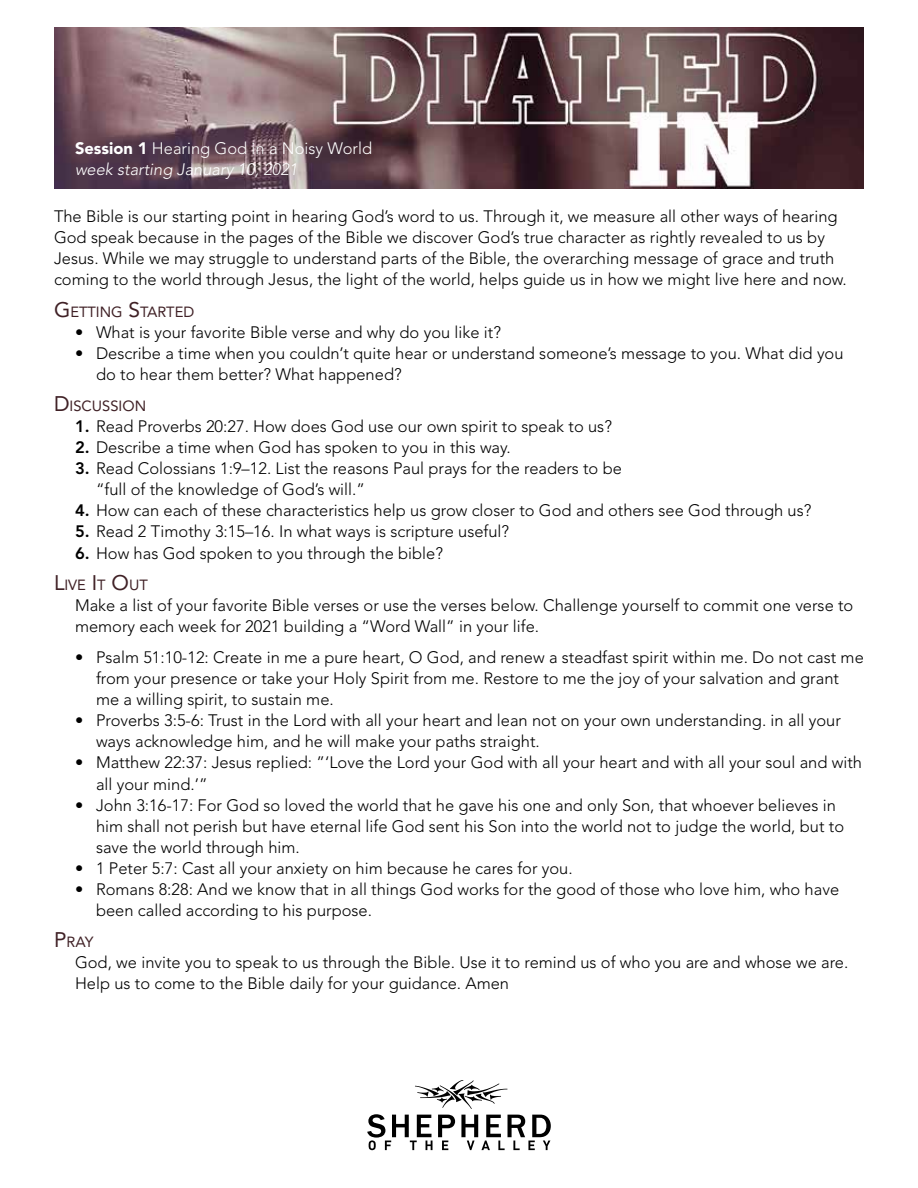
<style>
.page{position:relative;width:918px;height:1188px;background:#fff}
.page>*{position:absolute;margin:0;border:0;box-sizing:border-box;transform-origin:0 0}
.t1{font:300 16.5px/21px "Avenir LT Std";color:#000}
.t2{font:italic 300 16.5px/21px "Avenir LT Std";color:#fff}
.t3{font:14.7px "Avenir LT Std";color:#402126}
.s1{font-weight:900;font-style:normal}
.s2{font-style:normal}
.s3{font-size:21px}
.s4{font-weight:800}
</style>
<div class="page">
<svg style="left:367px;top:1080px;width:184px;height:70px"></svg>
<img style="left:54px;top:27px;width:810px;height:162px">
<p class="t2" style="left:75px;top:138px;width:299px"><span class="s1">Session 1</span> <span class="s2">Hearing God in a Noisy World </span>week starting January 10, 2021</p>
<p class="t1" style="left:54px;top:206px;width:794px">The Bible is our starting point in hearing God’s word to us. Through it, we measure all other ways of hearing God speak because in the pages of the Bible we discover God’s true character as rightly revealed to us by Jesus. While we may struggle to understand parts of the Bible, the overarching message of grace and truth coming to the world through Jesus, the light of the world, helps guide us in how we might live here and now.</p>
<p class="t3" style="left:54px;top:303px;width:142px"><span class="s3">G</span>ETTING <span class="s3">S</span>TARTED</p>
<p class="t1" style="left:75px;top:322px;width:428px">• What is your favorite Bible verse and why do you like it?</p>
<p class="t1" style="left:96px;top:343px;width:749px;text-indent:-21px">• Describe a time when you couldn’t quite hear or understand someone’s message to you. What did you do to hear them better? What happened?</p>
<p class="t3" style="left:54px;top:398px;width:94px"><span class="s3">D</span>ISCUSSION</p>
<p class="t1" style="left:75px;top:416px;width:538px"><span class="s4">1.</span> Read Proverbs 20:27. How does God use our own spirit to speak to us?</p>
<p class="t1" style="left:75px;top:437px;width:437px"><span class="s4">2.</span> Describe a time when God has spoken to you in this way.</p>
<p class="t1" style="left:96px;top:458px;width:528px;text-indent:-21px"><span class="s4">3.</span> Read Colossians 1:9–12. List the reasons Paul prays for the readers to be “full of the knowledge of God’s will.”</p>
<p class="t1" style="left:75px;top:500px;width:738px"><span class="s4">4.</span> How can each of these characteristics help us grow closer to God and others see God through us?</p>
<p class="t1" style="left:75px;top:521px;width:436px"><span class="s4">5.</span> Read 2 Timothy 3:15–16. In what ways is scripture useful?</p>
<p class="t1" style="left:75px;top:542px;width:370px"><span class="s4">6.</span> How has God spoken to you through the bible?</p>
<p class="t3" style="left:54px;top:576px;width:95px"><span class="s3">L</span>IVE <span class="s3">I</span>T <span class="s3">O</span>UT</p>
<p class="t1" style="left:75px;top:595px;width:780px">Make a list of your favorite Bible verses or use the verses below. Challenge yourself to commit one verse to memory each week for 2021 building a “Word Wall” in your life.</p>
<p class="t1" style="left:96px;top:647px;width:769px;text-indent:-21px">• Psalm 51:10-12: Create in me a pure heart, O God, and renew a steadfast spirit within me. Do not cast me from your presence or take your Holy Spirit from me. Restore to me the joy of your salvation and grant me a willing spirit, to sustain me.</p>
<p class="t1" style="left:96px;top:710px;width:746px;text-indent:-21px">• Proverbs 3:5-6: Trust in the Lord with all your heart and lean not on your own understanding. in all your ways acknowledge him, and he will make your paths straight.</p>
<p class="t1" style="left:96px;top:752px;width:768px;text-indent:-21px">• Matthew 22:37: Jesus replied: ”‘Love the Lord your God with all your heart and with all your soul and with all your mind.’”</p>
<p class="t1" style="left:96px;top:794px;width:750px;text-indent:-21px">• John 3:16-17: For God so loved the world that he gave his one and only Son, that whoever believes in him shall not perish but have eternal life God sent his Son into the world not to judge the world, but to save the world through him.</p>
<p class="t1" style="left:75px;top:857px;width:499px">• 1 Peter 5:7: Cast all your anxiety on him because he cares for you.</p>
<p class="t1" style="left:96px;top:878px;width:745px;text-indent:-21px">• Romans 8:28: And we know that in all things God works for the good of those who love him, who have been called according to his purpose.</p>
<p class="t3" style="left:54px;top:933px;width:41px"><span class="s3">P</span>RAY</p>
<p class="t1" style="left:75px;top:952px;width:775px">God, we invite you to speak to us through the Bible. Use it to remind us of who you are and whose we are.<br>Help us to come to the Bible daily for your guidance. Amen</p>
</div>
